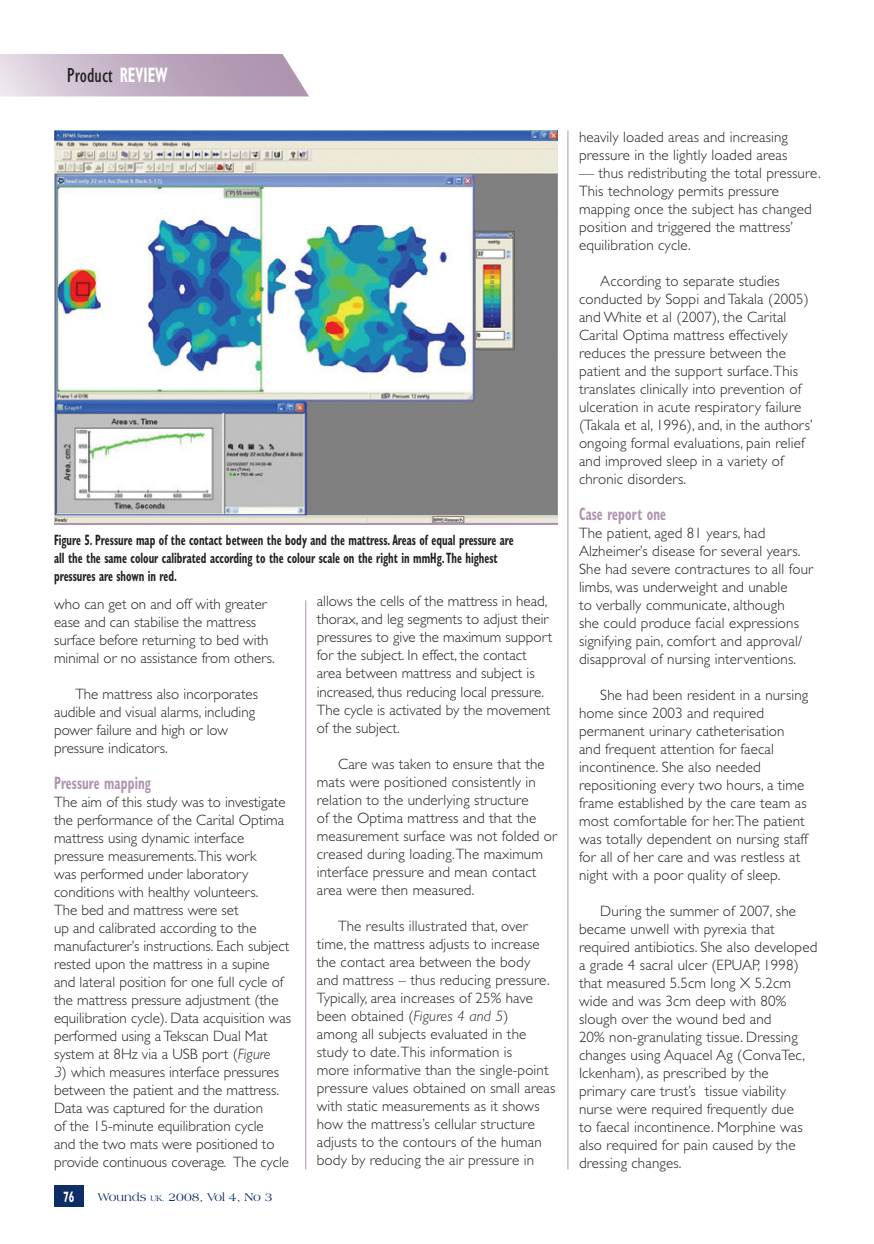
<style>
.page{position:relative;width:874px;height:1244px;background:#fff}
.page>*{position:absolute;margin:0;border:0;box-sizing:border-box;transform-origin:0 0}
.t1{font:condensed 21px "Gill Sans";color:#231f20}
.t2{font:700 condensed 18px "Gill Sans";letter-spacing:.01em;color:#ae94af;scale:.7 1}
.t3{font:300 15px/18px "Gill Sans";letter-spacing:.01em;color:#231f20}
.t4{font:700 condensed 15px/18px "Gill Sans";color:#231f20;scale:.7 1}
.t5{font:700 condensed 15px "Gill Sans";color:#fff;scale:.7 1}
.t6{font:12px "Americana BT";color:#0f2d65}
.s1{font-weight:700;color:#fff}
.s2{font-style:italic}
.s3{font-size:8.4px}
.s4{font-size:7.5px}
</style>
<div class="page">
<div style="left:54px;top:1185px;width:30px;height:21px;background:#0f2d65"></div>
<svg style="left:0;top:54px;width:309px;height:42px;background:#c6b4c7"></svg>
<hr style="left:305px;top:600px;width:1px;height:569px;background:#ae94af">
<hr style="left:567px;top:131px;width:1px;height:1038px;background:#ae94af">
<img style="left:54px;top:131px;width:503px;height:391px">
<h1 class="t1" style="left:67px;top:64px;width:102px">Product <span class="s1">REVIEW</span></h1>
<p class="t4" style="left:54px;top:530px;width:658px">Figure 5. Pressure map of the contact between the body and the mattress. Areas of equal pressure are all the the same colour calibrated according to the colour scale on the right in mmHg. The highest pressures are shown in red.</p>
<p class="t3" style="left:54px;top:595px;width:222px">who can get on and off with greater ease and can stabilise the mattress surface before returning to bed with minimal or no assistance from others.</p>
<p class="t3" style="left:54px;top:685px;width:205px;text-indent:21px">The mattress also incorporates audible and visual alarms, including power failure and high or low pressure indicators.</p>
<p class="t2" style="left:54px;top:772px;width:140px">Pressure mapping</p>
<p class="t3" style="left:54px;top:793px;width:239px">The aim of this study was to investigate the performance of the Carital Optima mattress using dynamic interface pressure measurements.This work<br>was performed under laboratory conditions with healthy volunteers.<br>The bed and mattress were set<br>up and calibrated according to the manufacturer’s instructions. Each subject rested upon the mattress in a supine and lateral position for one full cycle of the mattress pressure adjustment (the equilibration cycle). Data acquisition was performed using a Tekscan Dual Mat system at 8Hz via a USB port (<span class="s2">Figure</span></p>
<p class="t3" style="left:54px;top:1063px;width:236px"><span class="s2">3</span>) which measures interface pressures between the patient and the mattress.<br>Data was captured for the duration<br>of the 15-minute equilibration cycle<br>and the two mats were positioned to provide continuous coverage<span class="s2">.</span> The cycle</p>
<p class="t5" style="left:63px;top:1187px;width:17px">76</p>
<p class="t6" style="left:98px;top:1189px;width:176px">Wounds <span class="s3">UK</span><span class="s4">,</span> 2008, Vol 4, No 3</p>
<p class="t3" style="left:317px;top:592px;width:237px">allows the cells of the mattress in head, thorax, and leg segments to adjust their pressures to give the maximum support for the subject. In effect, the contact area between mattress and subject is increased, thus reducing local pressure.<br>The cycle is activated by the movement of the subject.</p>
<p class="t3" style="left:317px;top:754px;width:242px;text-indent:21px">Care was taken to ensure that the mats were positioned consistently in relation to the underlying structure<br>of the Optima mattress and that the measurement surface was not folded or creased during loading. The maximum interface pressure and mean contact area were then measured.</p>
<p class="t3" style="left:317px;top:916px;width:240px;text-indent:21px">The results illustrated that, over time, the mattress adjusts to increase the contact area between the body and mattress – thus reducing pressure.<br>Typically, area increases of 25% have been obtained (<span class="s2">Figures 4 and 5</span>)<br>among all subjects evaluated in the study to date. This information is<br>more informative than the single-point pressure values obtained on small areas with static measurements as it shows how the mattress’s cellular structure adjusts to the contours of the human body by reducing the air pressure in</p>
<p class="t3" style="left:579px;top:128px;width:210px">heavily loaded areas and increasing pressure in the lightly loaded areas</p>
<p class="t3" style="left:579px;top:164px;width:243px">— thus redistributing the total pressure.<br>This technology permits pressure mapping once the subject has changed position and triggered the mattress’ equilibration cycle.</p>
<p class="t3" style="left:579px;top:272px;width:235px;text-indent:21px">According to separate studies conducted by Soppi and Takala (2005) and White et al (2007), the Carital Carital Optima mattress effectively reduces the pressure between the patient and the support surface. This translates clinically into prevention of ulceration in acute respiratory failure (Takala et al, 1996), and, in the authors’ ongoing formal evaluations, pain relief and improved sleep in a variety of chronic disorders.</p>
<p class="t2" style="left:579px;top:503px;width:126px">Case report one</p>
<p class="t3" style="left:579px;top:524px;width:236px">The patient, aged 81 years, had Alzheimer’s disease for several years.<br>She had severe contractures to all four limbs, was underweight and unable<br>to verbally communicate, although<br>she could produce facial expressions signifying pain, comfort and approval/ disapproval of nursing interventions.</p>
<p class="t3" style="left:579px;top:686px;width:231px;text-indent:21px">She had been resident in a nursing home since 2003 and required permanent urinary catheterisation and frequent attention for faecal incontinence. She also needed repositioning every two hours, a time frame established by the care team as most comfortable for her. The patient was totally dependent on nursing staff for all of her care and was restless at night with a poor quality of sleep.</p>
<p class="t3" style="left:579px;top:902px;width:240px;text-indent:21px">During the summer of 2007, she became unwell with pyrexia that required antibiotics. She also developed a grade 4 sacral ulcer (EPUAP, 1998) that measured 5.5cm long X 5.2cm wide and was 3cm deep with 80% slough over the wound bed and<br>20% non-granulating tissue. Dressing changes using Aquacel Ag (ConvaTec, Ickenham), as prescribed by the primary care trust’s tissue viability nurse were required frequently due<br>to faecal incontinence. Morphine was also required for pain caused by the dressing changes.</p>
</div>
